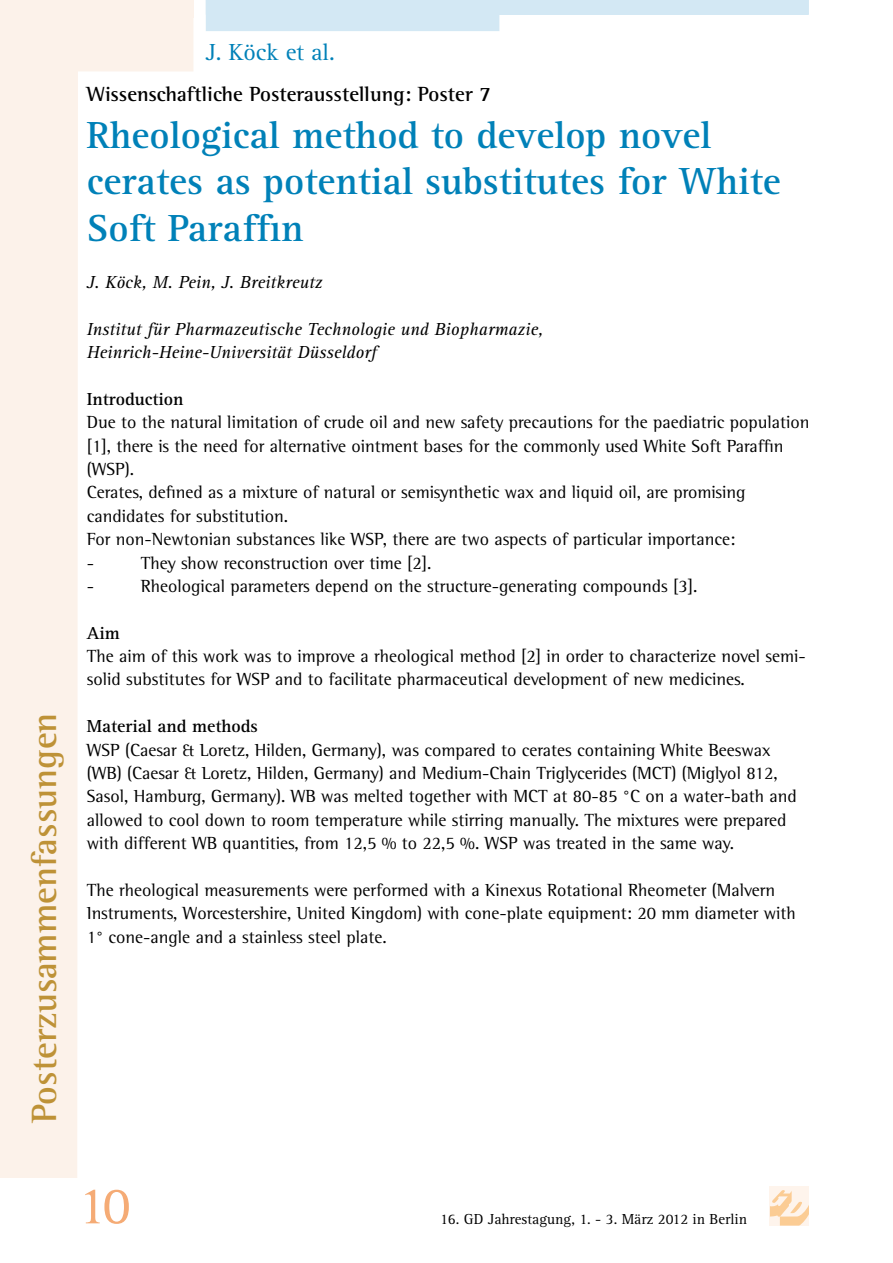
<style>
.page{position:relative;width:893px;height:1263px;background:#fff}
.page>*{position:absolute;margin:0;border:0;box-sizing:border-box;transform-origin:0 0}
.t1{font:54px "Agfa Rotis Serif";color:#f5ab75}
.t2{font:700 39px/46.8px "Agfa Rotis Serif";color:#0081b8}
.t3{font:700 36px "Agfa Rotis Semi Serif";color:#be9237}
.t4{font:24px "Agfa Rotis Serif";color:#0081b8}
.t5{font:700 21px "Agfa Rotis Semi Serif";color:#000}
.t6{font:18px/23.4px "Agfa Rotis Semi Serif";color:#000}
.t7{font:italic 18px/23.4px "Agfa Rotis Serif";color:#000}
.t8{font:700 18px "Agfa Rotis Serif";color:#000}
.t9{font:15px "Agfa Rotis Serif";color:#000}
</style>
<div class="page">
<div style="left:770px;top:1186px;width:39px;height:39px;background:#fef4ec"></div>
<svg style="left:770px;top:1190px;width:39px;height:35px"></svg>
<svg style="left:0;top:0;width:194px;height:1178px"></svg>
<div style="left:0;top:0;width:193px;height:17px;background:#fcf2ea"></div>
<svg style="left:206px;top:0;width:603px;height:31px"></svg>
<h3 class="t3" style="left:23px;top:1123px;width:411px;rotate:-90deg">Posterzusammenfassungen</h3>
<h3 class="t4" style="left:206px;top:38px;width:131px">J. Köck et al.</h3>
<p class="t5" style="left:87px;top:81px;width:406px">Wissenschaftliche Posterausstellung: Poster 7</p>
<h2 class="t2" style="left:87px;top:112px;width:696px">Rheological method to develop novel cerates as potential substitutes for White<br>Soft Paraffin</h2>
<p class="t7" style="left:87px;top:271px;width:237px">J. Köck, M. Pein, J. Breitkreutz</p>
<p class="t7" style="left:87px;top:318px;width:458px">Institut für Pharmazeutische Technologie und Biopharmazie,<br>Heinrich-Heine-Universität Düsseldorf</p>
<p class="t8" style="left:87px;top:388px;width:98px">Introduction</p>
<p class="t6" style="left:87px;top:410px;width:724px">Due to the natural limitation of crude oil and new safety precautions for the paediatric population [1], there is the need for alternative ointment bases for the commonly used White Soft Paraffin (WSP).<br>Cerates, defined as a mixture of natural or semisynthetic wax and liquid oil, are promising candidates for substitution.<br>For non-Newtonian substances like WSP, there are two aspects of particular importance:<br>-</p>
<p class="t6" style="left:141px;top:551px;width:292px">They show reconstruction over time [2].</p>
<p class="t6" style="left:87px;top:574px;width:9px">-</p>
<p class="t6" style="left:141px;top:574px;width:558px">Rheological parameters depend on the structure-generating compounds [3].</p>
<p class="t8" style="left:87px;top:622px;width:35px">Aim</p>
<p class="t6" style="left:87px;top:644px;width:721px">The aim of this work was to improve a rheological method [2] in order to characterize novel semi&shy;solid substitutes for WSP and to facilitate pharmaceutical development of new medicines.</p>
<p class="t8" style="left:87px;top:716px;width:173px">Material and methods</p>
<p class="t6" style="left:87px;top:738px;width:712px">WSP (Caesar &amp; Loretz, Hilden, Germany), was compared to cerates containing White Beeswax (WB) (Caesar &amp; Loretz, Hilden, Germany) and Medium-Chain Triglycerides (MCT) (Miglyol 812, Sasol, Hamburg, Germany). WB was melted together with MCT at 80-85 °C on a water-bath and allowed to cool down to room temperature while stirring manually. The mixtures were prepared with different WB quantities, from 12,5 % to 22,5 %. WSP was treated in the same way.</p>
<p class="t6" style="left:87px;top:878px;width:711px">The rheological measurements were performed with a Kinexus Rotational Rheometer (Malvern<br>Instruments, Worcestershire, United Kingdom) with cone-plate equipment: 20 mm diameter with<br>1° cone-angle and a stainless steel plate.</p>
<h1 class="t1" style="left:78px;top:1175px;width:55px">10</h1>
<p class="t9" style="left:440px;top:1210px;width:309px">16. GD Jahrestagung, 1. - 3. März 2012 in Berlin</p>
</div>
